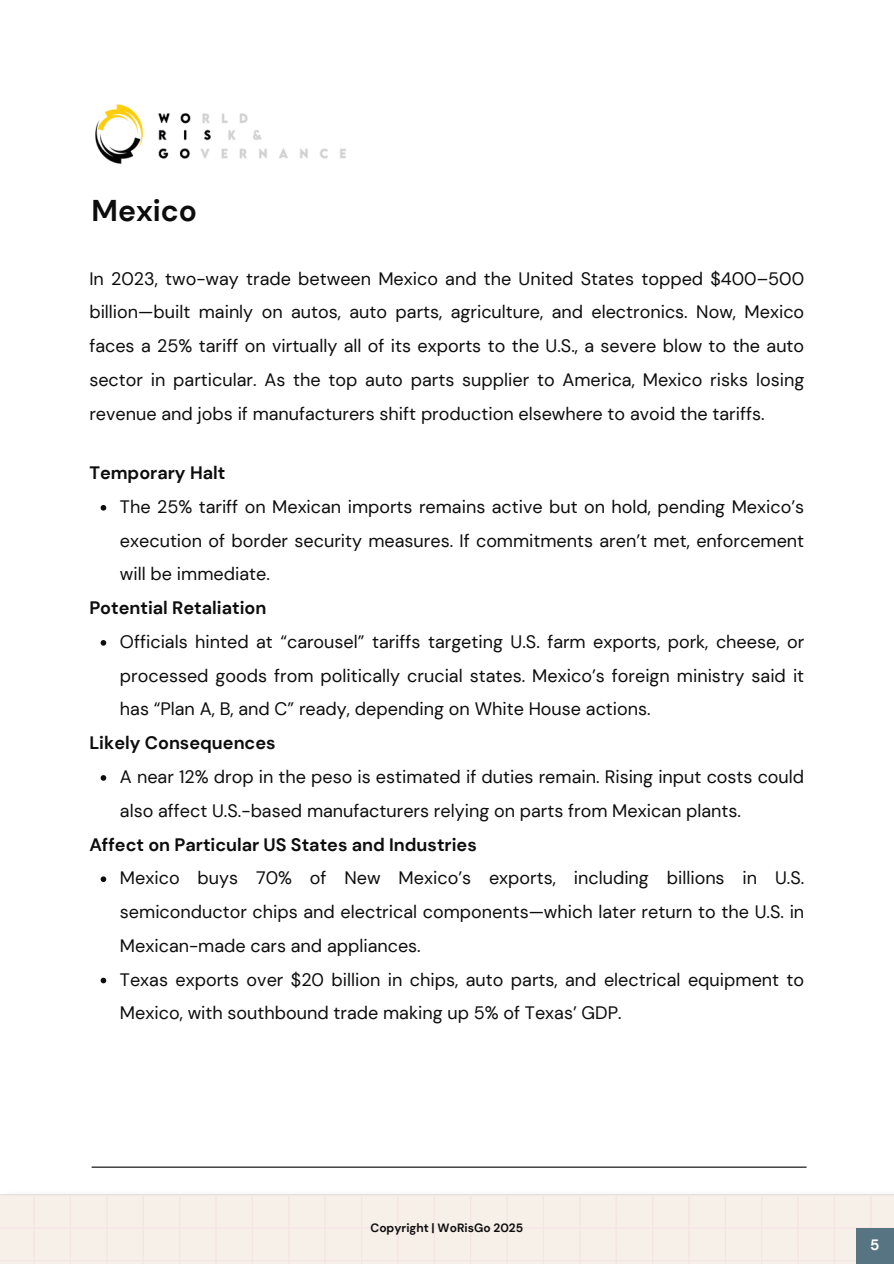
<style>
.page{position:relative;width:894px;height:1264px;background:#fff}
.page>*{position:absolute;margin:0;border:0;box-sizing:border-box;transform-origin:0 0}
.t1{font:700 30px "DM Sans";color:#0e0d0d}
.t2{font:18px/33.8px "DM Sans";color:#0e0d0d;text-align:justify}
.t3{font:700 18px "DM Sans";color:#0e0d0d}
.t4{font:700 15px "DM Sans";color:#fff}
.t5{font:700 12px "DM Sans";color:#0e0d0d}
</style>
<div class="page">
<img style="left:95px;top:104px;width:251px;height:60px">
<svg style="left:0;top:1194px;width:893px;height:69px;background:#f6eee7"></svg>
<div style="left:856px;top:1228px;width:37px;height:35px;background:#577483"></div>
<hr style="left:92px;top:1166px;width:714px;height:1px;background:#000">
<svg style="left:101px;top:505px;width:5px;height:5px"></svg>
<svg style="left:101px;top:640px;width:5px;height:5px"></svg>
<svg style="left:101px;top:775px;width:5px;height:5px"></svg>
<svg style="left:101px;top:876px;width:5px;height:6px"></svg>
<svg style="left:101px;top:977px;width:5px;height:6px"></svg>
<p class="t1" style="left:92px;top:191px;width:107px">Mexico</p>
<p class="t2" style="left:89px;top:261px;width:716px">In 2023, two-way trade between Mexico and the United States topped $400–500 billion—built mainly on autos, auto parts, agriculture, and electronics. Now, Mexico faces a 25% tariff on virtually all of its exports to the U.S., a severe blow to the auto sector in particular. As the top auto parts supplier to America, Mexico risks losing revenue and jobs if manufacturers shift production elsewhere to avoid the tariffs.</p>
<h3 class="t3" style="left:89px;top:461px;width:137px">Temporary Halt</h3>
<h2 class="t2" style="left:120px;top:490px;width:685px">The 25% tariff on Mexican imports remains active but on hold, pending Mexico’s execution of border security measures. If commitments aren’t met, enforcement will be immediate.</h2>
<p class="t3" style="left:89px;top:596px;width:178px">Potential Retaliation</p>
<h2 class="t2" style="left:120px;top:625px;width:685px">Officials hinted at “carousel” tariffs targeting U.S. farm exports, pork, cheese, or processed goods from politically crucial states. Mexico’s foreign ministry said it has “Plan A, B, and C” ready, depending on White House actions.</h2>
<p class="t3" style="left:89px;top:731px;width:188px">Likely Consequences</p>
<h2 class="t2" style="left:120px;top:760px;width:685px">A near 12% drop in the peso is estimated if duties remain. Rising input costs could also affect U.S.-based manufacturers relying on parts from Mexican plants.</h2>
<p class="t3" style="left:89px;top:832px;width:389px">Affect on Particular US States and Industries</p>
<h2 class="t2" style="left:120px;top:861px;width:685px">Mexico buys 70% of New Mexico’s exports, including billions in U.S. semiconductor chips and electrical components—which later return to the U.S. in Mexican-made cars and appliances.</h2>
<p class="t2" style="left:120px;top:962px;width:685px">Texas exports over $20 billion in chips, auto parts, and electrical equipment to<br>Mexico, with southbound trade making up 5% of Texas’ GDP.</p>
<h1 class="t5" style="left:370px;top:1220px;width:154px">Copyright | WoRisGo 2025</h1>
<p class="t4" style="left:870px;top:1234px;width:11px">5</p>
</div>
